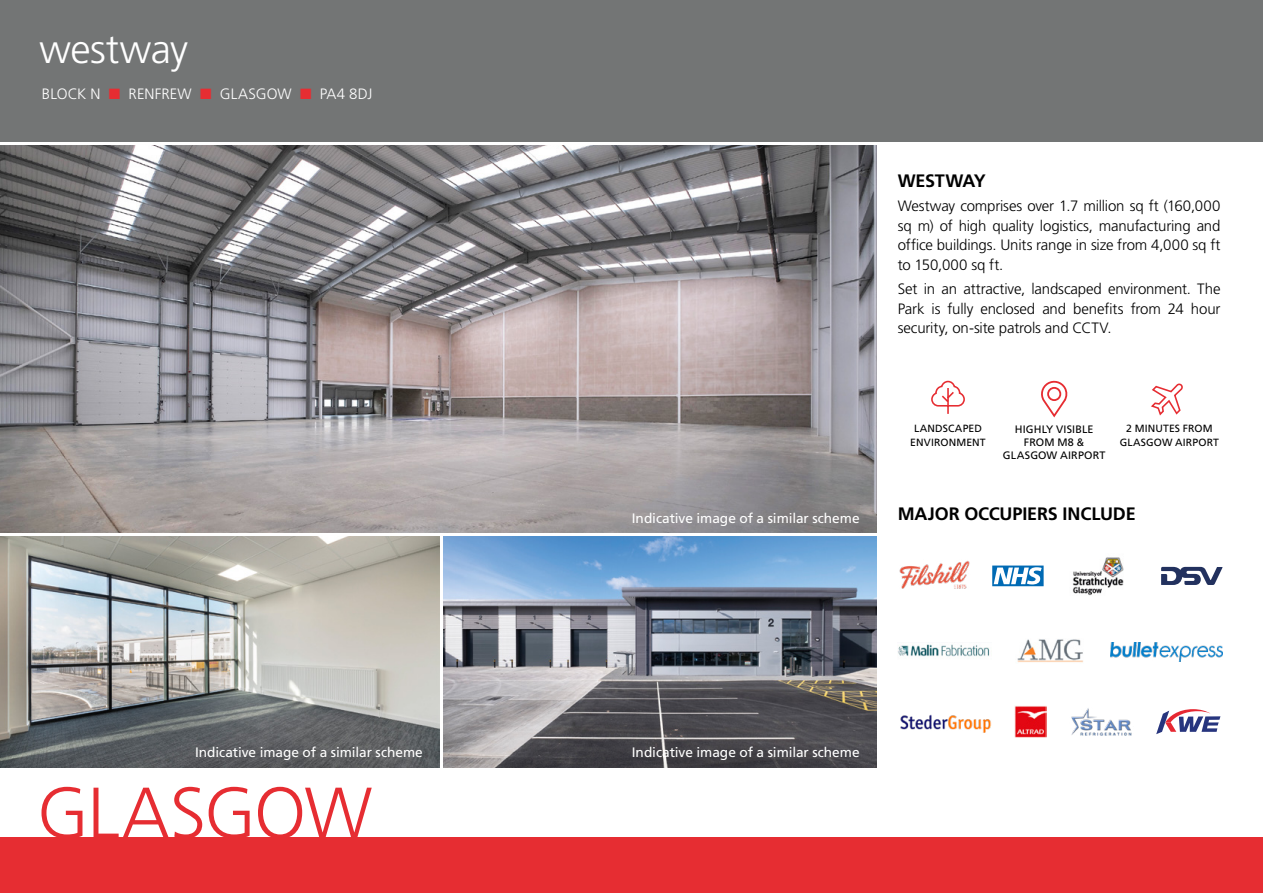
<style>
.page{position:relative;width:1263px;height:893px;background:#fff}
.page>*{position:absolute;margin:0;border:0;box-sizing:border-box;transform-origin:0 0}
.t1{font:300 72px "Frutiger LT Std";letter-spacing:-.02em;color:#e62d32}
.t2{font:300 40.5px "Frutiger LT Std";letter-spacing:-.015em;color:#fff}
.t3{font:700 18px "Frutiger LT Std";letter-spacing:-.01em;color:#000}
.t4{font:300 15px/19.5px "Frutiger LT Std";letter-spacing:-.01em;color:#000;text-align:justify}
.t5{font:300 15px "Frutiger LT Std";letter-spacing:.005em;color:#fff}
.t6{font:13.65px "Frutiger LT Std";letter-spacing:-.005em;color:#fff}
.t7{font:10.8px/12.9px "Frutiger LT Std";letter-spacing:.01em;color:#000;text-align:center}
.t8{font:10.5px/14px "Frutiger LT Std";letter-spacing:.015em;color:#000;text-align:center}
.s1{color:#e62d32}
</style>
<div class="page">
<img style="left:0;top:537px;width:440px;height:231px">
<hr style="left:1262px;top:145px;width:1px;height:623px;background:#f6f6f6">
<div style="left:0;top:0;width:1263px;height:141px;background:#737575"></div>
<div style="left:0;top:838px;width:1263px;height:55px;background:#e62d32"></div>
<img style="left:0;top:145px;width:876px;height:388px">
<img style="left:443px;top:537px;width:433px;height:231px">
<svg style="left:931px;top:380px;width:34px;height:34px"></svg>
<svg style="left:1151px;top:383px;width:32px;height:33px"></svg>
<svg style="left:1041px;top:380px;width:27px;height:38px"></svg>
<img style="left:899px;top:560px;width:71px;height:29px">
<img style="left:1072px;top:557px;width:52px;height:39px">
<svg style="left:992px;top:566px;width:51px;height:20px"></svg>
<svg style="left:1161px;top:567px;width:61px;height:18px"></svg>
<img style="left:1017px;top:639px;width:66px;height:24px">
<img style="left:898px;top:644px;width:92px;height:13px">
<img style="left:1110px;top:642px;width:112px;height:20px">
<img style="left:1071px;top:708px;width:61px;height:28px">
<svg style="left:1156px;top:709px;width:64px;height:25px"></svg>
<img style="left:900px;top:714px;width:91px;height:19px">
<img style="left:1014px;top:706px;width:32px;height:32px">
<h2 class="t2" style="left:40px;top:26px;width:150px">westway</h2>
<p class="t5" style="left:42px;top:85px;width:332px">BLOCK N <span class="s1">■</span> RENFREW <span class="s1">■</span> GLASGOW <span class="s1">■</span> PA4 8DJ</p>
<p class="t6" style="left:632px;top:510px;width:229px">Indicative image of a similar scheme</p>
<p class="t3" style="left:898px;top:170px;width:90px">WESTWAY</p>
<p class="t4" style="left:898px;top:196px;width:324px">Westway comprises over 1.7 million sq ft (160,000 sq m) of high quality logistics, manufacturing and office buildings. Units range in size from 4,000 sq ft to 150,000 sq ft.</p>
<p class="t4" style="left:898px;top:279px;width:324px">Set in an attractive, landscaped environment. The Park is fully enclosed and benefits from 24 hour security, on-site patrols and CCTV.</p>
<p class="t8" style="left:910px;top:422px;width:77px">LANDSCAPED<br>ENVIRONMENT</p>
<p class="t8" style="left:1120px;top:422px;width:101px">2 MINUTES FROM<br>GLASGOW AIRPORT</p>
<p class="t7" style="left:1003px;top:423px;width:104px">HIGHLY VISIBLE<br>FROM M8 &amp;<br>GLASGOW AIRPORT</p>
<p class="t3" style="left:898px;top:503px;width:239px">MAJOR OCCUPIERS INCLUDE</p>
<p class="t6" style="left:195px;top:744px;width:229px">Indicative image of a similar scheme</p>
<p class="t6" style="left:632px;top:744px;width:229px">Indicative image of a similar scheme</p>
<h1 class="t1" style="left:37px;top:772px;width:337px">GLASGOW</h1>
</div>
